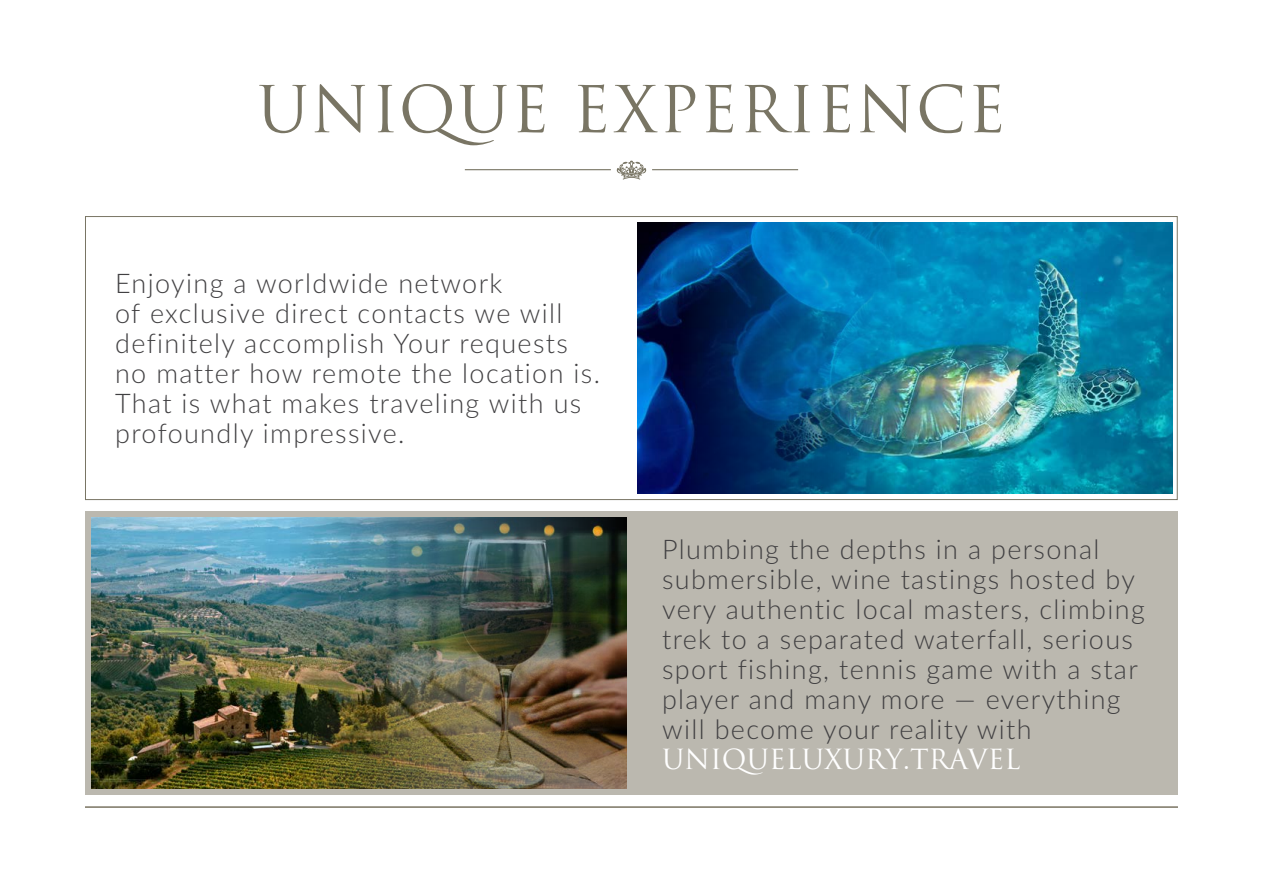
<style>
.page{position:relative;width:1263px;height:893px;background:#fff}
.page>*{position:absolute;margin:0;border:0;box-sizing:border-box;transform-origin:0 0}
.t1{font:62.85px "Trajan Pro";letter-spacing:.02em;color:#797564}
.t2{font:300 27px/30px "Lato";letter-spacing:.05em;color:#414042}
.t3{font:27px "Trajan Pro";color:#fff}
</style>
<div class="page">
<hr style="left:465px;top:169px;width:146px;height:1px;background:#797564">
<hr style="left:652px;top:169px;width:146px;height:1px;background:#797564">
<svg style="left:616px;top:161px;width:30px;height:19px"></svg>
<div style="left:85px;top:511px;width:1092px;height:284px;background:#bbb8af"></div>
<img style="left:638px;top:222px;width:42px;height:272px">
<img style="left:680px;top:222px;width:493px;height:272px">
<img style="left:91px;top:517px;width:198px;height:272px">
<img style="left:289px;top:517px;width:337px;height:272px">
<hr style="left:85px;top:806px;width:1093px;height:2px;background:#8f8a7b">
<h1 class="t1" style="left:257px;top:69px;width:750px">UNIQUE EXPERIENCE</h1>
<p class="t2" style="left:115px;top:268px;width:486px">Enjoying a worldwide network<br>of exclusive direct contacts we will definitely accomplish Your requests no matter how remote the location is.<br>That is what makes traveling with us profoundly impressive.</p>
<p class="t2" style="left:662px;top:533px;width:484px">Plumbing the depths in a personal submersible, wine tastings hosted by very authentic local masters, climbing trek to a separated waterfall, serious sport fishing, tennis game with a star player and many more — everything will become your reality with</p>
<p class="t3" style="left:662px;top:742px;width:360px">UNIQUELUXURY.TRAVEL</p>
</div>
